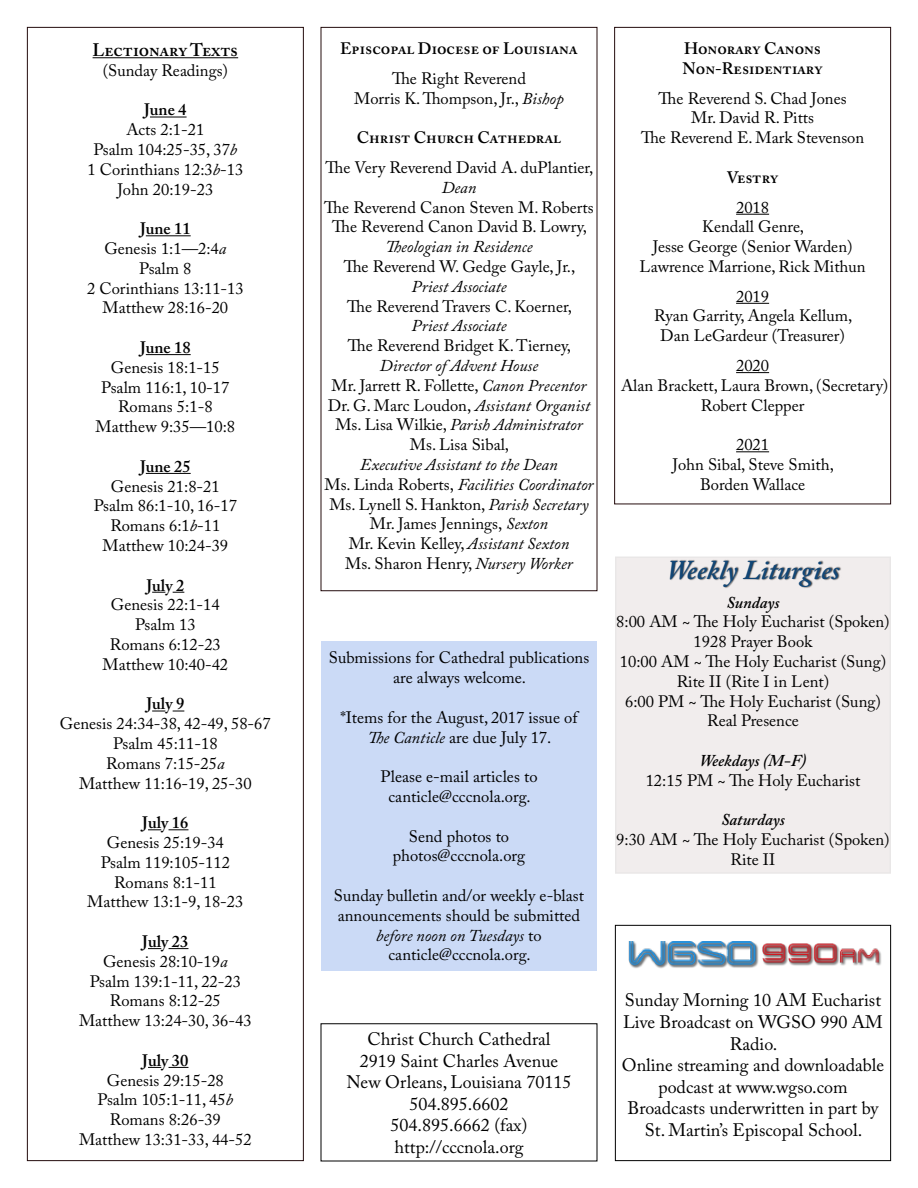
<style>
.page{position:relative;width:918px;height:1188px;background:#fff}
.page>*{position:absolute;margin:0;border:0;box-sizing:border-box;transform-origin:0 0}
.t1{font:italic 600 27px "Adobe Caslon Pro";color:#114676}
.t2{font:18px/21.6px "Adobe Caslon Pro";color:#000;text-align:center}
.t3{font:600 18px "Adobe Caslon Pro";letter-spacing:-.005em;color:#000}
.t4{font:16.5px/19.8px "Adobe Caslon Pro";color:#000;text-align:center}
.t5{font:italic 16.5px/19.8px "Adobe Caslon Pro";color:#000;text-align:center}
.t6{font:600 16.5px/19.8px "Adobe Caslon Pro";color:#000}
.t7{font:italic 600 16.5px "Adobe Caslon Pro";color:#000}
.s1{font-style:italic}
.s2{font-weight:600}
.s3{font-style:normal}
</style>
<div class="page">
<div style="left:616px;top:557px;width:274px;height:316px;background:#f1eded"></div>
<div style="left:669px;top:560px;width:172px;height:29px;background:#000;opacity:.75"></div>
<div style="left:321px;top:641px;width:276px;height:329px;background:#cbdaf6"></div>
<div style="left:615px;top:925px;width:276px;height:236px;border:1px solid #000"></div>
<img style="left:629px;top:941px;width:253px;height:28px">
<hr style="left:736px;top:214px;width:33px;height:1px;background:#000">
<hr style="left:736px;top:303px;width:33px;height:1px;background:#000">
<hr style="left:736px;top:372px;width:33px;height:1px;background:#000">
<hr style="left:736px;top:451px;width:33px;height:1px;background:#000">
<div style="left:614px;top:27px;width:277px;height:477px;border:1px solid #240c0d"></div>
<div style="left:321px;top:27px;width:276px;height:564px;border:1px solid #240c0d"></div>
<hr style="left:93px;top:57px;width:145px;height:1px;background:#000">
<hr style="left:150px;top:117px;width:37px;height:1px;background:#000">
<hr style="left:146px;top:235px;width:45px;height:1px;background:#000">
<hr style="left:146px;top:354px;width:45px;height:1px;background:#000">
<hr style="left:146px;top:473px;width:45px;height:1px;background:#000">
<svg style="left:152px;top:592px;width:13px;height:1px"></svg>
<svg style="left:152px;top:711px;width:13px;height:1px"></svg>
<svg style="left:148px;top:829px;width:13px;height:1px"></svg>
<svg style="left:169px;top:829px;width:19px;height:1px"></svg>
<svg style="left:148px;top:948px;width:13px;height:1px"></svg>
<svg style="left:169px;top:948px;width:19px;height:1px"></svg>
<svg style="left:148px;top:1067px;width:13px;height:1px"></svg>
<svg style="left:169px;top:1067px;width:19px;height:1px"></svg>
<p class="t3" style="left:93px;top:39px;width:147px">Lectionary Texts</p>
<p class="t4" style="left:103px;top:60px;width:127px">(Sunday Readings)</p>
<p class="t6" style="left:144px;top:100px;width:44px">June 4</p>
<p class="t4" style="left:87px;top:120px;width:157px">Acts 2:1-21<br>Psalm 104:25-35, 37<span class="s1">b<br></span>1 Corinthians 12:3<span class="s1">b</span>-13<br>John 20:19-23</p>
<p class="t4" style="left:87px;top:219px;width:158px"><span class="s2">June 11<br></span>Genesis 1:1—2:4<span class="s1">a<br></span>Psalm 8<br>2 Corinthians 13:11-13<br>Matthew 28:16-20</p>
<p class="t6" style="left:140px;top:337px;width:52px">June 18</p>
<p class="t4" style="left:96px;top:357px;width:141px">Genesis 18:1-15<br>Psalm 116:1, 10-17<br>Romans 5:1-8<br>Matthew 9:35—10:8</p>
<p class="t6" style="left:140px;top:456px;width:52px">June 25</p>
<p class="t4" style="left:94px;top:476px;width:145px">Genesis 21:8-21<br>Psalm 86:1-10, 16-17<br>Romans 6:1<span class="s1">b</span>-11<br>Matthew 10:24-39</p>
<p class="t6" style="left:146px;top:575px;width:39px">July 2</p>
<p class="t4" style="left:103px;top:595px;width:127px">Genesis 22:1-14<br>Psalm 13<br>Romans 6:12-23<br>Matthew 10:40-42</p>
<p class="t6" style="left:146px;top:694px;width:39px">July 9</p>
<p class="t4" style="left:60px;top:714px;width:212px">Genesis 24:34-38, 42-49, 58-67<br>Psalm 45:11-18<br>Romans 7:15-25<span class="s1">a<br></span>Matthew 11:16-19, 25-30</p>
<p class="t6" style="left:142px;top:813px;width:48px">July 16</p>
<p class="t4" style="left:87px;top:832px;width:158px">Genesis 25:19-34<br>Psalm 119:105-112<br>Romans 8:1-11<br>Matthew 13:1-9, 18-23</p>
<p class="t4" style="left:79px;top:931px;width:174px"><span class="s2">July 23<br></span>Genesis 28:10-19<span class="s1">a<br></span>Psalm 139:1-11, 22-23<br>Romans 8:12-25<br>Matthew 13:24-30, 36-43</p>
<p class="t6" style="left:142px;top:1050px;width:48px">July 30</p>
<p class="t4" style="left:79px;top:1070px;width:174px">Genesis 29:15-28<br>Psalm 105:1-11, 45<span class="s1">b<br></span>Romans 8:26-39<br>Matthew 13:31-33, 44-52</p>
<p class="t6" style="left:340px;top:39px;width:239px">Episcopal Diocese of Louisiana</p>
<p class="t4" style="left:354px;top:68px;width:211px">The Right Reverend<br>Morris K. Thompson, Jr., <span class="s1">Bishop</span></p>
<p class="t6" style="left:357px;top:128px;width:206px">Christ Church Cathedral</p>
<p class="t4" style="left:326px;top:157px;width:269px">The Very Reverend David A. duPlantier,</p>
<p class="t5" style="left:442px;top:177px;width:36px">Dean</p>
<p class="t4" style="left:324px;top:197px;width:271px">The Reverend Canon Steven M. Roberts<br>The Reverend Canon David B. Lowry,</p>
<p class="t5" style="left:385px;top:237px;width:149px">Theologian in Residence</p>
<p class="t4" style="left:344px;top:256px;width:233px">The Reverend W. Gedge Gayle, Jr.,</p>
<p class="t5" style="left:412px;top:276px;width:96px">Priest Associate</p>
<p class="t4" style="left:347px;top:296px;width:226px">The Reverend Travers C. Koerner,</p>
<p class="t5" style="left:412px;top:316px;width:96px">Priest Associate</p>
<p class="t4" style="left:348px;top:336px;width:225px">The Reverend Bridget K. Tierney,</p>
<p class="t5" style="left:328px;top:355px;width:264px">Director of Advent House<br><span class="s3">Mr. Jarrett R. Follette,</span> Canon Precentor<br><span class="s3">Dr. G. Marc Loudon,</span> Assistant Organist<br><span class="s3">Ms. Lisa Wilkie,</span> Parish Administrator<br><span class="s3">Ms. Lisa Sibal,</span></p>
<p class="t5" style="left:325px;top:454px;width:270px">Executive Assistant to the Dean<br><span class="s3">Ms. Linda Roberts,</span> Facilities Coordinator <span class="s3">Ms. Lynell S. Hankton,</span> Parish Secretary <span class="s3">Mr. James Jennings,</span> Sexton<br><span class="s3">Mr. Kevin Kelley,</span> Assistant Sexton<br><span class="s3">Ms. Sharon Henry,</span> Nursery Worker</p>
<p class="t4" style="left:329px;top:648px;width:262px">Submissions for Cathedral publications are always welcome.</p>
<p class="t4" style="left:340px;top:707px;width:239px">*Items for the August, 2017 issue of<br><span class="s1">The Canticle</span> are due July 17.</p>
<p class="t4" style="left:380px;top:767px;width:159px">Please e-mail articles to canticle@cccnola.org.</p>
<p class="t4" style="left:393px;top:826px;width:134px">Send photos to photos@cccnola.org</p>
<p class="t4" style="left:334px;top:885px;width:252px">Sunday bulletin and/or weekly e-blast announcements should be submitted <span class="s1">before noon on Tuesdays</span> to canticle@cccnola.org.</p>
<p class="t2" style="left:346px;top:1028px;width:227px">Christ Church Cathedral<br>2919 Saint Charles Avenue<br>New Orleans, Louisiana 70115<br>504.895.6602<br>504.895.6662 (fax) http://cccnola.org</p>
<p class="t6" style="left:683px;top:39px;width:141px">Honorary Canons<br>Non-Residentiary</p>
<p class="t4" style="left:641px;top:88px;width:225px">The Reverend S. Chad Jones<br>Mr. David R. Pitts<br>The Reverend E. Mark Stevenson</p>
<p class="t6" style="left:727px;top:167px;width:53px">Vestry</p>
<p class="t4" style="left:640px;top:197px;width:228px">2018<br>Kendall Genre,<br>Jesse George (Senior Warden)<br>Lawrence Marrione, Rick Mithun</p>
<p class="t4" style="left:654px;top:286px;width:200px">2019<br>Ryan Garrity, Angela Kellum,<br>Dan LeGardeur (Treasurer)</p>
<p class="t4" style="left:621px;top:355px;width:269px">2020<br>Alan Brackett, Laura Brown, (Secretary)<br>Robert Clepper</p>
<p class="t4" style="left:673px;top:435px;width:163px">2021<br>John Sibal, Steve Smith,<br>Borden Wallace</p>
<h1 class="t1" style="left:666px;top:553px;width:175px">Weekly Liturgies</h1>
<p class="t7" style="left:726px;top:592px;width:55px">Sundays</p>
<p class="t4" style="left:616px;top:612px;width:275px">8:00 AM ~ The Holy Eucharist (Spoken)<br>1928 Prayer Book<br>10:00 AM ~ The Holy Eucharist (Sung)<br>Rite II (Rite I in Lent)<br>6:00 PM ~ The Holy Eucharist (Sung)<br>Real Presence</p>
<p class="t7" style="left:700px;top:751px;width:108px">Weekdays (M-F)</p>
<p class="t4" style="left:646px;top:770px;width:216px">12:15 PM ~ The Holy Eucharist</p>
<p class="t7" style="left:721px;top:810px;width:65px">Saturdays</p>
<p class="t4" style="left:616px;top:830px;width:275px">9:30 AM ~ The Holy Eucharist (Spoken)<br>Rite II</p>
<p class="t2" style="left:622px;top:989px;width:264px">Sunday Morning 10 AM Eucharist<br>Live Broadcast on WGSO 990 AM<br>Radio.<br>Online streaming and downloadable podcast at www.wgso.com<br>Broadcasts underwritten in part by<br>St. Martin’s Episcopal School.</p>
</div>
